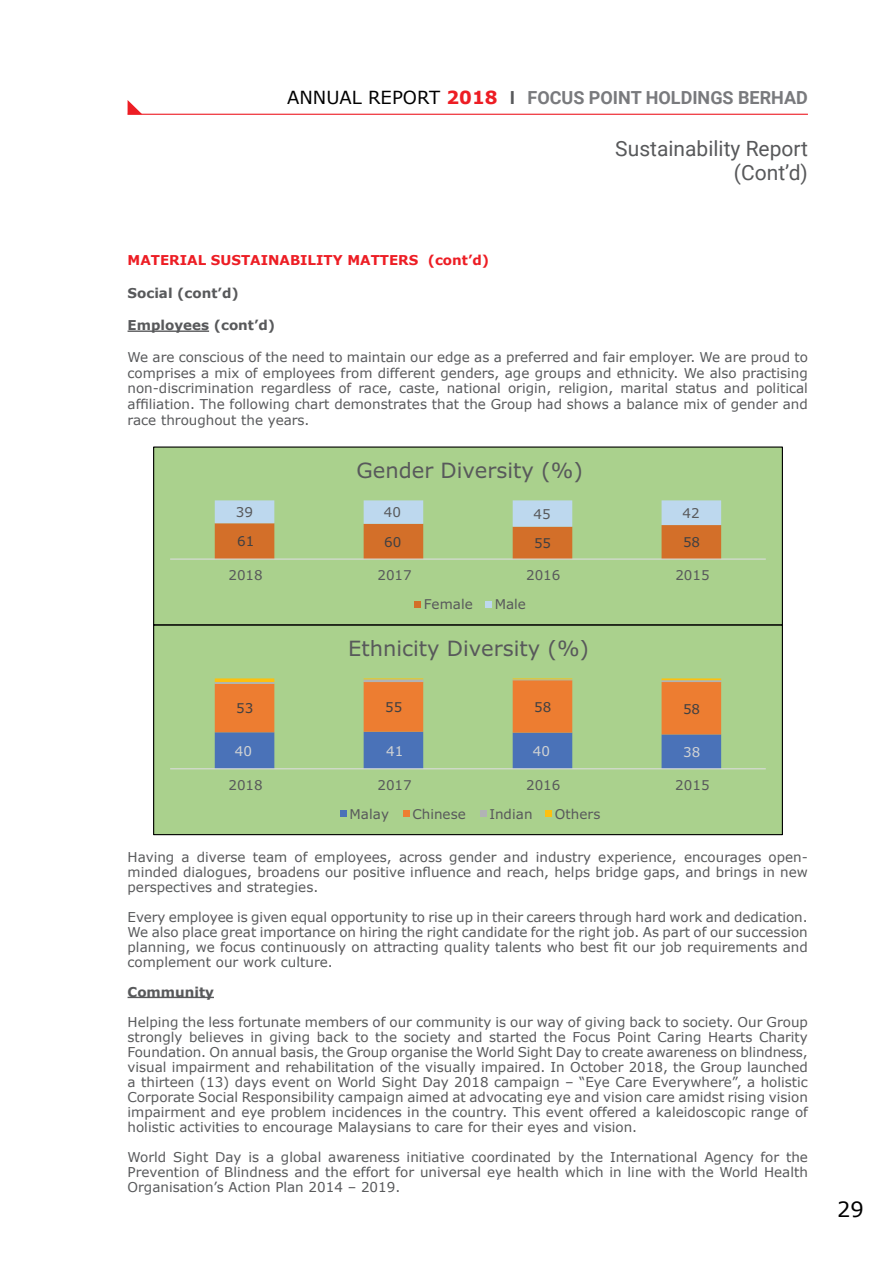
<style>
.page{position:relative;width:893px;height:1263px;background:#fff}
.page>*{position:absolute;margin:0;border:0;box-sizing:border-box;transform-origin:0 0}
.t1{font:21px "Verdana";color:#58595b}
.t2{font:21px/24px "Roboto";color:#58595b;text-align:right}
.t3{font:21px "Verdana";color:#000}
.t4{font:700 18px "Roboto";color:#797a7d}
.t5{font:18px "Verdana";color:#000}
.t6{font:13.5px/15px "Verdana";color:#58595b;text-align:justify}
.t7{font:700 13.5px "Verdana";color:#58595b}
.t8{font:700 13.5px "Verdana";color:#ed1d24}
.t9{font:13.5px "Verdana";letter-spacing:-.005em;color:#414042}
.t10{font:13.5px "Verdana";letter-spacing:.005em;color:#d1d3d4}
.s1{font-family:"Verdana";color:#ed1d24}
.s2{color:#58595b}
</style>
<div class="page">
<hr style="left:128px;top:114px;width:680px;height:1px;background:#ed1d24">
<svg style="left:128px;top:100px;width:14px;height:14px"></svg>
<hr style="left:128px;top:330px;width:81px;height:2px;background:#58595b">
<hr style="left:128px;top:997px;width:86px;height:1px;background:#58595b">
<div style="left:154px;top:447px;width:628px;height:178px;background:#aad18d"></div>
<svg style="left:215px;top:500px;width:506px;height:58px"></svg>
<hr style="left:170px;top:558px;width:596px;height:2px;background:#dcddde">
<div style="left:414px;top:601px;width:7px;height:6px;background:#d36f29"></div>
<div style="left:485px;top:601px;width:7px;height:6px;background:#bdd8ee"></div>
<div style="left:153px;top:446px;width:630px;height:180px;border:1px solid #000"></div>
<div style="left:154px;top:625px;width:628px;height:210px;background:#aad18d"></div>
<svg style="left:215px;top:680px;width:506px;height:88px"></svg>
<hr style="left:215px;top:682px;width:59px;height:2px;background:#b1b3b5">
<hr style="left:364px;top:679px;width:59px;height:3px;background:#b1b3b5">
<hr style="left:513px;top:679px;width:59px;height:1px;background:#b1b3b5">
<hr style="left:662px;top:680px;width:59px;height:2px;background:#b1b3b5">
<svg style="left:215px;top:678px;width:59px;height:4px"></svg>
<hr style="left:364px;top:678px;width:59px;height:1px;background:#fdc010">
<hr style="left:513px;top:678px;width:59px;height:1px;background:#fdc010">
<hr style="left:662px;top:678px;width:59px;height:2px;background:#fdc010">
<hr style="left:170px;top:768px;width:596px;height:1px;background:#dcddde">
<div style="left:340px;top:810px;width:7px;height:7px;background:#4a72b8"></div>
<div style="left:403px;top:810px;width:7px;height:7px;background:#ed7d31"></div>
<div style="left:480px;top:810px;width:7px;height:7px;background:#b1b3b5"></div>
<div style="left:545px;top:810px;width:7px;height:7px;background:#fdc010"></div>
<div style="left:153px;top:625px;width:630px;height:210px;border:1px solid #000"></div>
<h2 class="t5" style="left:287px;top:86px;width:26px">Annual</h2>
<h2 class="t5" style="left:368px;top:86px;width:26px">Report</h2>
<h2 class="t4" style="left:446px;top:85px;width:363px"><span class="s1">2018</span> <span class="s2">I</span> FOCUS POINT HOLDINGS BERHAD</h2>
<h1 class="t2" style="left:615px;top:136px;width:194px">Sustainability Report (Cont’d)</h1>
<p class="t8" style="left:128px;top:252px;width:363px">MATERIAL SU STAINABILITY MATTERS (cont’d)</p>
<p class="t7" style="left:128px;top:284px;width:113px">Social (cont’d)</p>
<p class="t7" style="left:128px;top:317px;width:149px">Employees (cont’d)</p>
<p class="t6" style="left:128px;top:349px;width:682px;line-height:15.9px">We are conscious of the need to maintain our edge as a preferred and fair employer. We are proud to comprises a mix of employees from different genders, age groups and ethnicity. We also practising non-discrimination regardless of race, caste, national origin, religion, marital status and political affiliation. The following chart demonstrates that the Group had shows a balance mix of gender and race throughout the years.</p>
<h1 class="t1" style="left:356px;top:457px;width:228px">Gender Diversity (%)</h1>
<p class="t6" style="left:236px;top:505px;width:19px">39</p>
<p class="t6" style="left:384px;top:505px;width:19px">40</p>
<p class="t6" style="left:534px;top:507px;width:19px">45</p>
<p class="t6" style="left:683px;top:506px;width:19px">42</p>
<p class="t9" style="left:237px;top:533px;width:19px">61</p>
<p class="t9" style="left:384px;top:533px;width:19px">60</p>
<p class="t9" style="left:534px;top:535px;width:19px">55</p>
<p class="t9" style="left:683px;top:534px;width:19px">58</p>
<p class="t6" style="left:228px;top:568px;width:36px">2018</p>
<p class="t6" style="left:377px;top:568px;width:36px">2017</p>
<p class="t6" style="left:526px;top:568px;width:36px">2016</p>
<p class="t6" style="left:675px;top:568px;width:36px">2015</p>
<p class="t6" style="left:424px;top:597px;width:50px">Female</p>
<p class="t6" style="left:495px;top:597px;width:33px">Male</p>
<h1 class="t1" style="left:348px;top:635px;width:242px">Ethnicity Diversity (%)</h1>
<p class="t9" style="left:236px;top:700px;width:19px">53</p>
<p class="t9" style="left:385px;top:699px;width:19px">55</p>
<p class="t9" style="left:534px;top:698px;width:19px">58</p>
<p class="t9" style="left:683px;top:700px;width:19px">58</p>
<p class="t10" style="left:235px;top:742px;width:19px">40</p>
<p class="t10" style="left:386px;top:742px;width:19px">41</p>
<p class="t10" style="left:533px;top:742px;width:19px">40</p>
<p class="t10" style="left:683px;top:743px;width:19px">38</p>
<p class="t6" style="left:228px;top:778px;width:36px">2018</p>
<p class="t6" style="left:377px;top:778px;width:36px">2017</p>
<p class="t6" style="left:526px;top:778px;width:36px">2016</p>
<p class="t6" style="left:675px;top:778px;width:36px">2015</p>
<p class="t6" style="left:350px;top:806px;width:41px">Malay</p>
<p class="t6" style="left:412px;top:806px;width:55px">Chinese</p>
<p class="t6" style="left:489px;top:806px;width:45px">Indian</p>
<p class="t6" style="left:555px;top:806px;width:47px">Others</p>
<p class="t6" style="left:128px;top:849px;width:682px">Having a diverse team of employees, across gender and industry experience, encourages open&shy;minded dialogues, broadens our positive influence and reach, helps bridge gaps, and brings in new perspectives and strategies.</p>
<p class="t6" style="left:128px;top:909px;width:682px">Every employee is given equal opportunity to rise up in their careers through hard work and dedication.<br>We also place great importance on hiring the right candidate for the right job. As part of our succession planning, we focus continuously on attracting quality talents who best fit our job requirements and complement our work culture.</p>
<p class="t7" style="left:128px;top:983px;width:88px">Community</p>
<p class="t6" style="left:128px;top:1014px;width:682px">Helping the less fortunate members of our community is our way of giving back to society. Our Group strongly believes in giving back to the society and started the Focus Point Caring Hearts Charity Foundation. On annual basis, the Group organise the World Sight Day to create awareness on blindness, visual impairment and rehabilitation of the visually impaired. In October 2018, the Group launched a thirteen (13) days event on World Sight Day 2018 campaign – “Eye Care Everywhere”, a holistic Corporate Social Responsibility campaign aimed at advocating eye and vision care amidst rising vision impairment and eye problem incidences in the country. This event offered a kaleidoscopic range of holistic activities to encourage Malaysians to care for their eyes and vision.</p>
<p class="t6" style="left:128px;top:1149px;width:682px">World Sight Day is a global awareness initiative coordinated by the International Agency for the Prevention of Blindness and the effort for universal eye health which in line with the World Health Organisation’s Action Plan 2014 – 2019.</p>
<h1 class="t3" style="left:837px;top:1196px;width:28px">29</h1>
</div>
